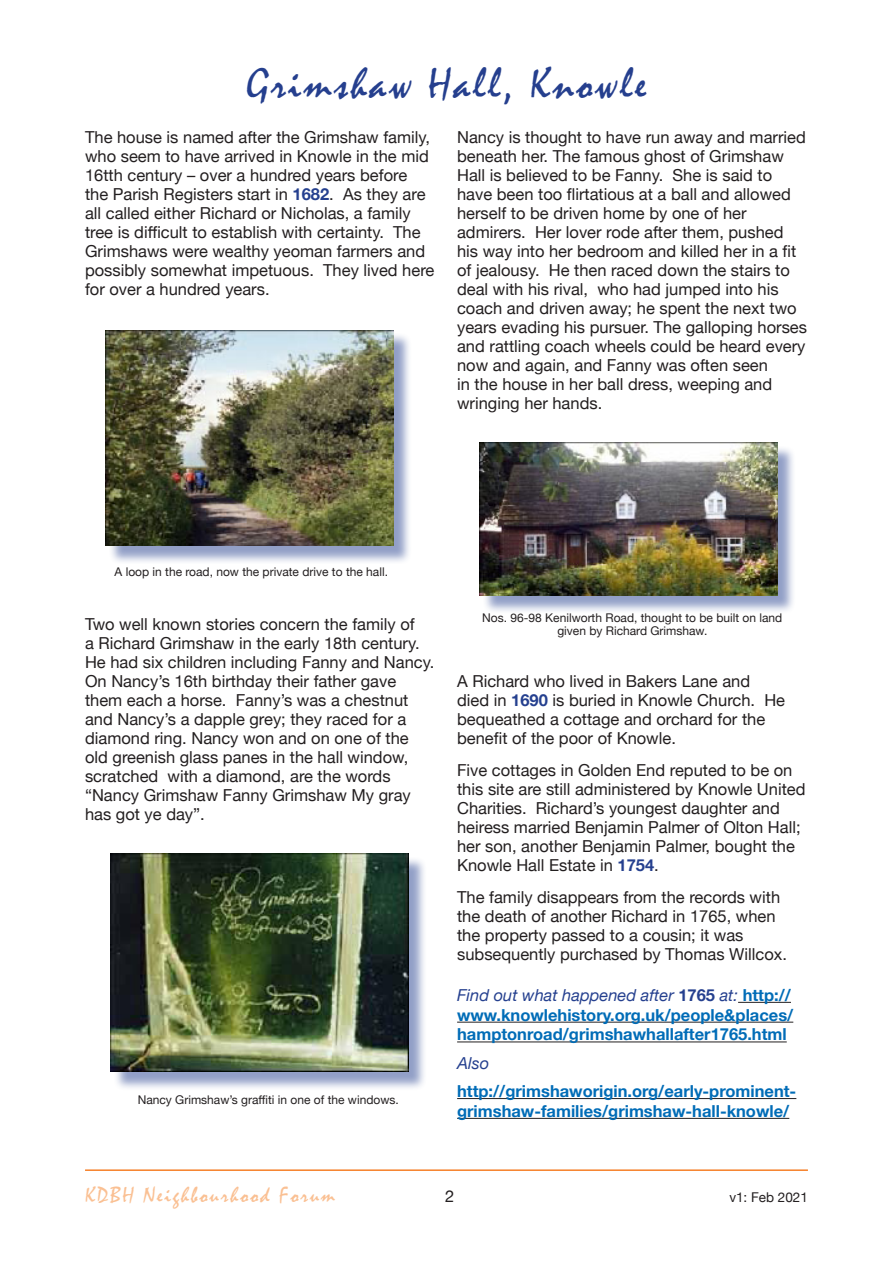
<style>
.page{position:relative;width:893px;height:1263px;background:#fff}
.page>*{position:absolute;margin:0;border:0;box-sizing:border-box;transform-origin:0 0}
.t1{font:45px "Mistral";letter-spacing:.06em;color:#253f8e}
.t2{font:22.5px "Mistral";letter-spacing:.09em;color:#fac093}
.Body{font:16.5px/19px "Helvetica Neue";color:#231f20}
.Footnote_text{font:700 16.5px/19.8px "Helvetica Neue";color:#006cb7}
.Footnote_text-2{font:italic 16.5px "Helvetica Neue";color:#25408f}
.t3{font:13.5px "Helvetica Neue";color:#231f20}
.Figure_Title_Centred{font:12px/13.8px "Helvetica Neue";color:#231f20;text-align:center}
.s1{font-weight:700;color:#25408f}
.s2{font-weight:400;font-style:italic;color:#25408f}
.s3{color:#25408f}
</style>
<div class="page">
<hr style="left:85px;top:1169px;width:723px;height:2px;background:#f68028">
<hr style="left:738px;top:1002px;width:53px;height:1px;background:#231f20">
<hr style="left:457px;top:1022px;width:336px;height:1px;background:#231f20">
<hr style="left:457px;top:1041px;width:330px;height:1px;background:#231f20">
<hr style="left:457px;top:1098px;width:339px;height:1px;background:#231f20">
<hr style="left:457px;top:1118px;width:332px;height:1px;background:#231f20">
<div style="left:108px;top:332px;width:304px;height:232px;background:#25408f;opacity:.5"></div>
<img style="left:106px;top:330px;width:287px;height:216px">
<div style="left:113px;top:856px;width:314px;height:235px;background:#25408f;opacity:.5"></div>
<img style="left:111px;top:854px;width:297px;height:218px">
<div style="left:482px;top:445px;width:314px;height:169px;background:#25408f;opacity:.5"></div>
<img style="left:480px;top:443px;width:298px;height:152px">
<h1 class="t1" style="left:246px;top:58px;width:402px">Grimshaw Hall, Knowle</h1>
<p class="Body" style="left:85px;top:129px;width:351px">The house is named after the Grimshaw family, who seem to have arrived in Knowle in the mid 16tth century – over a hundred years before the Parish Registers start in <span class="s1">1682</span>. As they are all called either Richard or Nicholas, a family tree is difficult to establish with certainty. The Grimshaws were wealthy yeoman farmers and possibly somewhat impetuous. They lived here for over a hundred years.</p>
<p class="Body" style="left:457px;top:129px;width:351px">Nancy is thought to have run away and married beneath her. The famous ghost of Grimshaw Hall is believed to be Fanny. She is said to have been too flirtatious at a ball and allowed herself to be driven home by one of her admirers. Her lover rode after them, pushed his way into her bedroom and killed her in a fit of jealousy. He then raced down the stairs to deal with his rival, who had jumped into his coach and driven away; he spent the next two years evading his pursuer. The galloping horses and rattling coach wheels could be heard every now and again, and Fanny was often seen<br>in the house in her ball dress, weeping and wringing her hands.</p>
<p class="Figure_Title_Centred" style="left:115px;top:566px;width:275px">A loop in the road, now the private drive to the hall.</p>
<p class="Body" style="left:85px;top:616px;width:351px">Two well known stories concern the family of<br>a Richard Grimshaw in the early 18th century.<br>He had six children including Fanny and Nancy.<br>On Nancy’s 16th birthday their father gave them each a horse. Fanny’s was a chestnut and Nancy’s a dapple grey; they raced for a diamond ring. Nancy won and on one of the old greenish glass panes in the hall window, scratched with a diamond, are the words “Nancy Grimshaw Fanny Grimshaw My gray has got ye day”.</p>
<p class="Figure_Title_Centred" style="left:138px;top:1093px;width:263px">Nancy Grimshaw’s graffiti in one of the windows.</p>
<p class="Figure_Title_Centred" style="left:482px;top:611px;width:302px">Nos. 96-98 Kenilworth Road, thought to be built on land given by Richard Grimshaw.</p>
<p class="Body" style="left:457px;top:673px;width:329px">A Richard who lived in Bakers Lane and died in <span class="s1">1690</span> is buried in Knowle Church. He bequeathed a cottage and orchard for the benefit of the poor of Knowle.</p>
<p class="Body" style="left:457px;top:762px;width:350px">Five cottages in Golden End reputed to be on this site are still administered by Knowle United Charities. Richard’s youngest daughter and heiress married Benjamin Palmer of Olton Hall; her son, another Benjamin Palmer, bought the Knowle Hall Estate in <span class="s1">1754</span>.</p>
<p class="Body" style="left:457px;top:888px;width:331px">The family disappears from the records with the death of another Richard in 1765, when the property passed to a cousin; it was subsequently purchased by Thomas Willcox.</p>
<p class="Footnote_text" style="left:457px;top:985px;width:338px"><span class="s2">Find out what happened after</span> <span class="s3">1765</span> <span class="s2">at:</span> http:// www.knowlehistory.org.uk/people&amp;places/ hamptonroad/grimshawhallafter1765.html</p>
<p class="Footnote_text-2" style="left:457px;top:1051px;width:34px">Also</p>
<p class="Footnote_text" style="left:457px;top:1081px;width:341px">http://grimshaworigin.org/early-prominent&shy;grimshaw-families/grimshaw-hall-knowle/</p>
<h2 class="t2" style="left:85px;top:1182px;width:252px">KDBH Neighbourhood Forum</h2>
<p class="Body" style="left:445px;top:1188px;width:11px">2</p>
<p class="t3" style="left:729px;top:1187px;width:80px">v1: Feb 2021</p>
</div>
